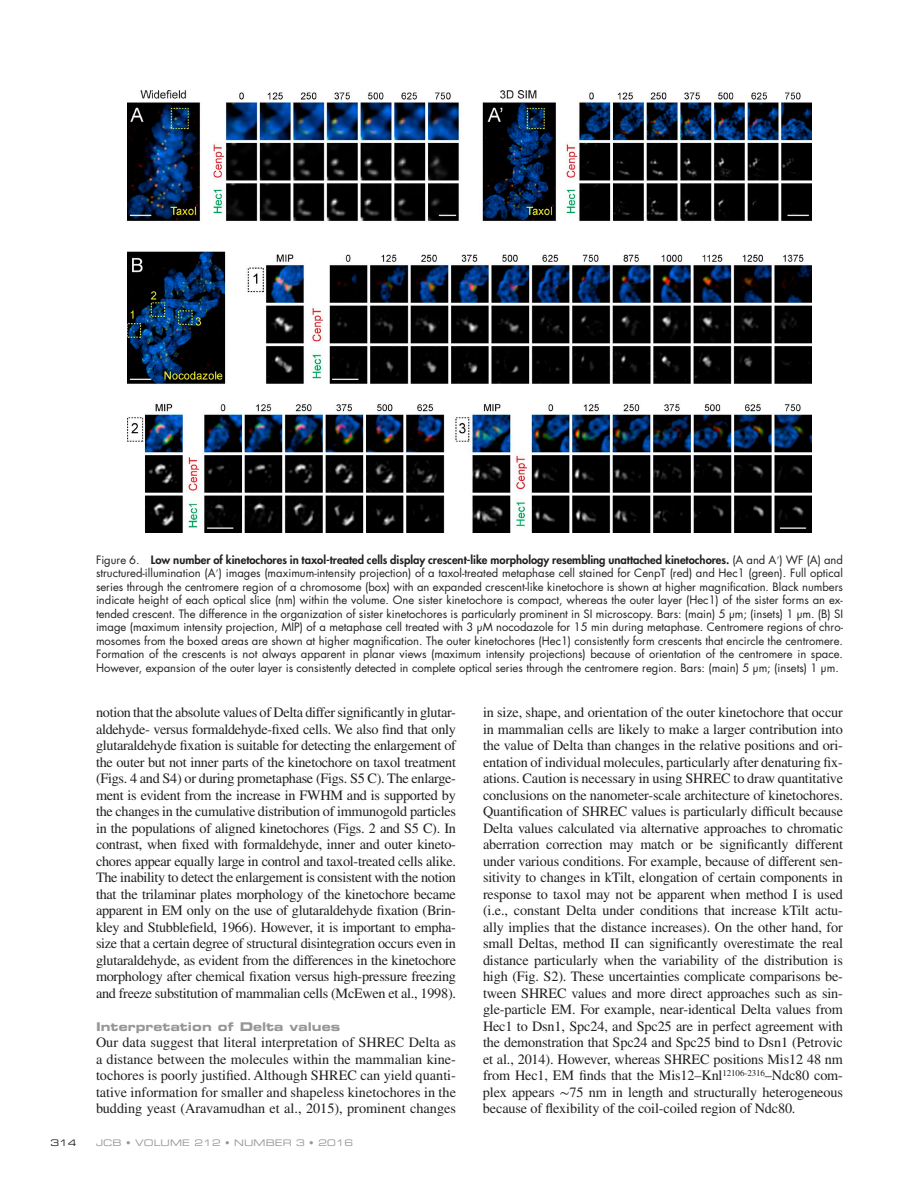
<style>
.page{position:relative;width:918px;height:1188px;background:#fff}
.page>*{position:absolute;margin:0;border:0;box-sizing:border-box;transform-origin:0 0}
.t1{font:14.25px/16.5px "Times LT Std";letter-spacing:-.01em;color:#231f20;text-align:justify}
.t2{font:12px "Eurostile LT Std Bold Ex 2";letter-spacing:.005em;color:#949698}
.t3{font:11.25px/13.5px "Futura Std";color:#231f20;text-align:justify}
.t4{font:9px "Eurostile LT Std Ex 2";letter-spacing:.01em;color:#949698}
.t5{font:9px "Eurostile LT Std Ex 2";color:#231f20}
.s1{font-weight:800}
.s2{font-family:"STIX General"}
</style>
<div class="page">
<img style="left:128px;top:90px;width:683px;height:442px">
<p class="t3" style="left:96px;top:553px;width:749px">Figure 6. <span class="s1">Low number of kinetochores in taxol-treated cells display crescent-like morphology resembling unattached kinetochores.</span> (A and A<span class="s2">′</span>) WF (A) and structured-illumination (A<span class="s2">′</span>) images (maximum-intensity projection) of a taxol-treated metaphase cell stained for CenpT (red) and Hec1 (green). Full optical series through the centromere region of a chromosome (box) with an expanded crescent-like kinetochore is shown at higher magnification. Black numbers indicate height of each optical slice (nm) within the volume. One sister kinetochore is compact, whereas the outer layer (Hec1) of the sister forms an ex&shy;tended crescent. The difference in the organization of sister kinetochores is particularly prominent in SI microscopy. Bars: (main) 5 µm; (insets) 1 µm. (B) SI image (maximum intensity projection, MIP) of a metaphase cell treated with 3 µM nocodazole for 15 min during metaphase. Centromere regions of chro&shy;mosomes from the boxed areas are shown at higher magnification. The outer kinetochores (Hec1) consistently form crescents that encircle the centromere.<br>Formation of the crescents is not always apparent in planar views (maximum intensity projections) because of orientation of the centromere in space.<br>However, expansion of the outer layer is consistently detected in complete optical series through the centromere region. Bars: (main) 5 µm; (insets) 1 µm.</p>
<p class="t1" style="left:96px;top:704px;width:362px">notion that the absolute values of Delta differ significantly in glutar&shy;aldehyde- versus formaldehyde-fixed cells. We also find that only glutaraldehyde fixation is suitable for detecting the enlargement of the outer but not inner parts of the kinetochore on taxol treatment (Figs. 4 and S4) or during prometaphase (Figs. S5 C). The enlarge&shy;ment is evident from the increase in FWHM and is supported by the changes in the cumulative distribution of immunogold particles in the populations of aligned kinetochores (Figs. 2 and S5 C). In contrast, when fixed with formaldehyde, inner and outer kineto&shy;chores appear equally large in control and taxol-treated cells alike.<br>The inability to detect the enlargement is consistent with the notion that the trilaminar plates morphology of the kinetochore became apparent in EM only on the use of glutaraldehyde fixation (Brin&shy;kley and Stubblefield, 1966). However, it is important to empha&shy;size that a certain degree of structural disintegration occurs even in glutaraldehyde, as evident from the differences in the kinetochore morphology after chemical fixation versus high-pressure freezing and freeze substitution of mammalian cells (McEwen et al., 1998).</p>
<p class="t2" style="left:96px;top:1018px;width:246px">Interpretation of Delta values</p>
<p class="t1" style="left:96px;top:1034px;width:362px">Our data suggest that literal interpretation of SHREC Delta as a distance between the molecules within the mammalian kine&shy;tochores is poorly justified. Although SHREC can yield quanti&shy;tative information for smaller and shapeless kinetochores in the budding yeast (Aravamudhan et al., 2015), prominent changes</p>
<p class="t5" style="left:50px;top:1136px;width:28px">314</p>
<p class="t4" style="left:96px;top:1136px;width:259px">JCB • VOLUME 212 • NUMBER 3 • 2016</p>
<p class="t1" style="left:483px;top:704px;width:362px">in size, shape, and orientation of the outer kinetochore that occur in mammalian cells are likely to make a larger contribution into the value of Delta than changes in the relative positions and ori&shy;entation of individual molecules, particularly after denaturing fix&shy;ations. Caution is necessary in using SHREC to draw quantitative conclusions on the nanometer-scale architecture of kinetochores.<br>Quantification of SHREC values is particularly difficult because Delta values calculated via alternative approaches to chromatic aberration correction may match or be significantly different under various conditions. For example, because of different sen&shy;sitivity to changes in kTilt, elongation of certain components in response to taxol may not be apparent when method I is used (i.e., constant Delta under conditions that increase kTilt actu&shy;ally implies that the distance increases). On the other hand, for small Deltas, method II can significantly overestimate the real distance particularly when the variability of the distribution is high (Fig. S2). These uncertainties complicate comparisons be&shy;tween SHREC values and more direct approaches such as sin&shy;gle-particle EM. For example, near-identical Delta values from Hec1 to Dsn1, Spc24, and Spc25 are in perfect agreement with the demonstration that Spc24 and Spc25 bind to Dsn1 (Petrovic et al., 2014). However, whereas SHREC positions Mis12 48 nm from Hec1, EM finds that the Mis12–Knl<sup>12106-2316</sup>–Ndc80 com&shy;plex appears <span class="s2">∼</span>75 nm in length and structurally heterogeneous because of flexibility of the coil-coiled region of Ndc80.</p>
</div>
